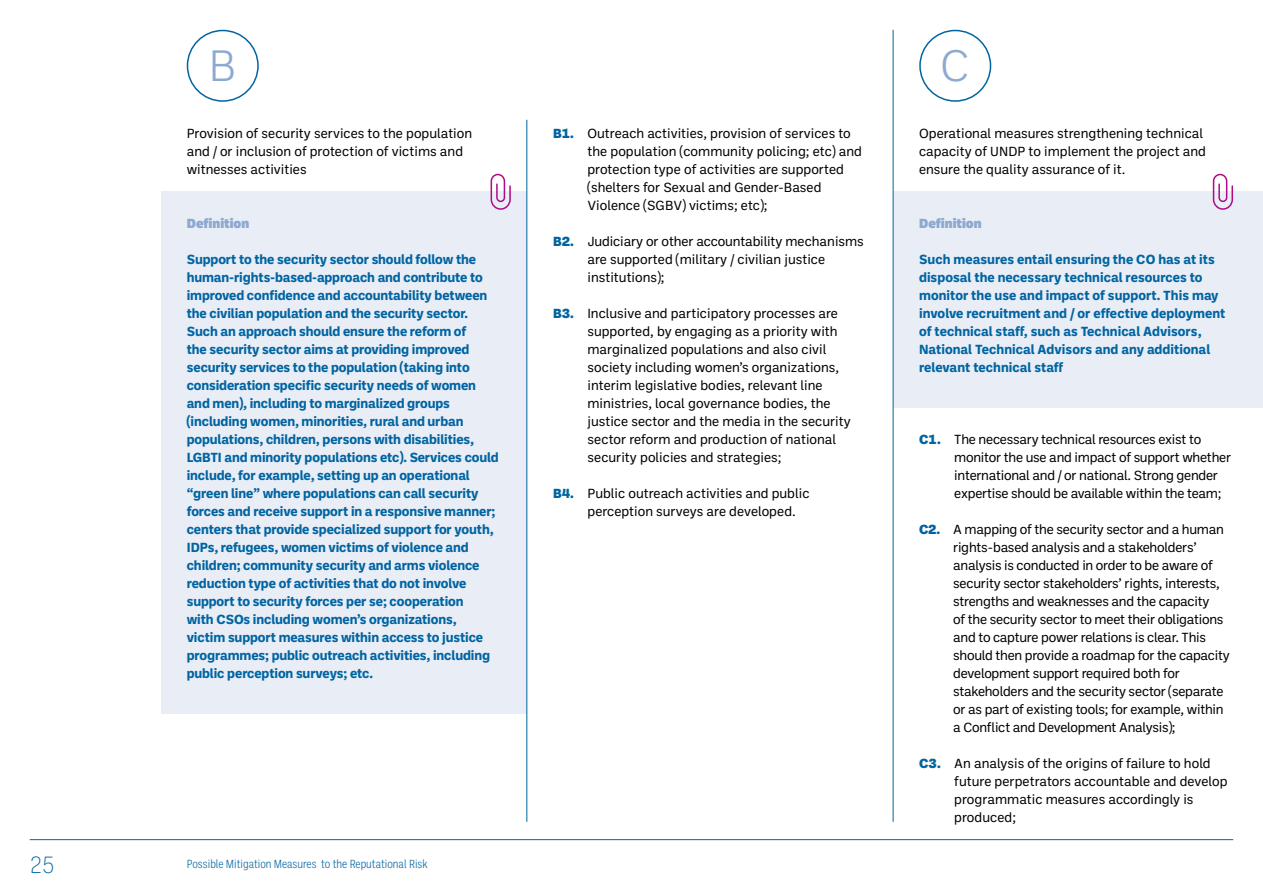
<style>
.page{position:relative;width:1263px;height:893px;background:#fff}
.page>*{position:absolute;margin:0;border:0;box-sizing:border-box;transform-origin:0 0}
.Titolo_1{font:300 45px "Ballinger";color:#8ea9d0}
.t1{font:200 24px "Ballinger Condensed";color:#0064a1}
._00-TEXT{font:700 13.5px/18px "Ballinger";letter-spacing:-.01em;color:#0064a1}
._00-TEXT-2{font:13.5px/18px "Ballinger";color:#000}
._00-TEXT-3{font:13.5px/18px "Ballinger";letter-spacing:-.02em;color:#000}
._00-TEXT-4{font:900 13.5px "Ballinger";color:#8ea9d0}
.t2{font:300 12px "Ballinger Condensed";color:#0064a1}
.s1{font-weight:800;color:#0064a1}
</style>
<div class="page">
<hr style="left:30px;top:839px;width:1203px;height:1px;background:#0064a1">
<div style="left:161px;top:192px;width:366px;height:522px;background:#e8edf6"></div>
<div style="left:893px;top:192px;width:370px;height:216px;background:#e8edf6"></div>
<hr style="left:527px;top:120px;width:1px;height:702px;background:#0064a1">
<hr style="left:893px;top:30px;width:1px;height:792px;background:#0064a1">
<div style="left:187px;top:30px;width:72px;height:72px;border:2px solid #0064a1;border-radius:50%"></div>
<div style="left:919px;top:30px;width:72px;height:72px;border:2px solid #0064a1;border-radius:50%"></div>
<svg style="left:490px;top:173px;width:21px;height:37px"></svg>
<svg style="left:1212px;top:173px;width:22px;height:37px"></svg>
<p class="Titolo_1" style="left:209px;top:35px;width:30px">B</p>
<p class="Titolo_1" style="left:940px;top:35px;width:32px">C</p>
<p class="_00-TEXT-2" style="left:187px;top:123px;width:287px">Provision of security services to the population and / or inclusion of protection of victims and witnesses activities</p>
<p class="_00-TEXT-4" style="left:187px;top:214px;width:64px">Definition</p>
<p class="_00-TEXT" style="left:187px;top:249px;width:314px">Support to the security sector should follow the human-rights-based-approach and contribute to improved confidence and accountability between the civilian population and the security sector.<br>Such an approach should ensure the reform of<br>the security sector aims at providing improved security services to the population (taking into consideration specific security needs of women and men), including to marginalized groups (including women, minorities, rural and urban populations, children, persons with disabilities, LGBTI and minority populations etc). Services could include, for example, setting up an operational “green line” where populations can call security forces and receive support in a responsive manner; centers that provide specialized support for youth, IDPs, refugees, women victims of violence and children; community security and arms violence reduction type of activities that do not involve support to security forces per se; cooperation<br>with CSOs including women’s organizations,<br>victim support measures within access to justice programmes; public outreach activities, including public perception surveys; etc.</p>
<p class="_00-TEXT-2" style="left:587px;top:123px;width:276px;text-indent:-34px"><span class="s1">B1.</span> Outreach activities, provision of services to the population (community policing; etc) and protection type of activities are supported (shelters for Sexual and Gender-Based Violence (SGBV) victims; etc);</p>
<p class="_00-TEXT-2" style="left:587px;top:231px;width:278px;text-indent:-34px"><span class="s1">B2.</span> Judiciary or other accountability mechanisms are supported (military / civilian justice institutions);</p>
<p class="_00-TEXT-2" style="left:587px;top:303px;width:265px;text-indent:-34px"><span class="s1">B3.</span> Inclusive and participatory processes are supported, by engaging as a priority with marginalized populations and also civil society including women’s organizations, interim legislative bodies, relevant line ministries, local governance bodies, the justice sector and the media in the security sector reform and production of national security policies and strategies;</p>
<p class="_00-TEXT-2" style="left:587px;top:483px;width:223px;text-indent:-34px"><span class="s1">B4.</span> Public outreach activities and public perception surveys are developed.</p>
<h2 class="t1" style="left:30px;top:851px;width:27px">25</h2>
<p class="t2" style="left:187px;top:857px;width:241px">Possible Mitigation Measures to the Reputational Risk</p>
<p class="_00-TEXT-2" style="left:919px;top:123px;width:288px">Operational measures strengthening technical capacity of UNDP to implement the project and ensure the quality assurance of it.</p>
<p class="_00-TEXT-4" style="left:919px;top:214px;width:64px">Definition</p>
<p class="_00-TEXT" style="left:919px;top:249px;width:308px">Such measures entail ensuring the CO has at its disposal the necessary technical resources to monitor the use and impact of support. This may involve recruitment and / or effective deployment of technical staff, such as Technical Advisors, National Technical Advisors and any additional relevant technical staff</p>
<p class="_00-TEXT-3" style="left:954px;top:429px;width:278px;text-indent:-35px"><span class="s1">C1.</span> The necessary technical resources exist to monitor the use and impact of support whether international and / or national. Strong gender expertise should be available within the team;</p>
<p class="_00-TEXT-3" style="left:953px;top:519px;width:278px;text-indent:-34px"><span class="s1">C2.</span> A mapping of the security sector and a human rights-based analysis and a stakeholders’ analysis is conducted in order to be aware of security sector stakeholders’ rights, interests, strengths and weaknesses and the capacity<br>of the security sector to meet their obligations and to capture power relations is clear. This should then provide a roadmap for the capacity development support required both for stakeholders and the security sector (separate or as part of existing tools; for example, within a Conflict and Development Analysis);</p>
<p class="_00-TEXT-2" style="left:954px;top:753px;width:275px;text-indent:-35px"><span class="s1">C3.</span> An analysis of the origins of failure to hold future perpetrators accountable and develop programmatic measures accordingly is produced;</p>
</div>
